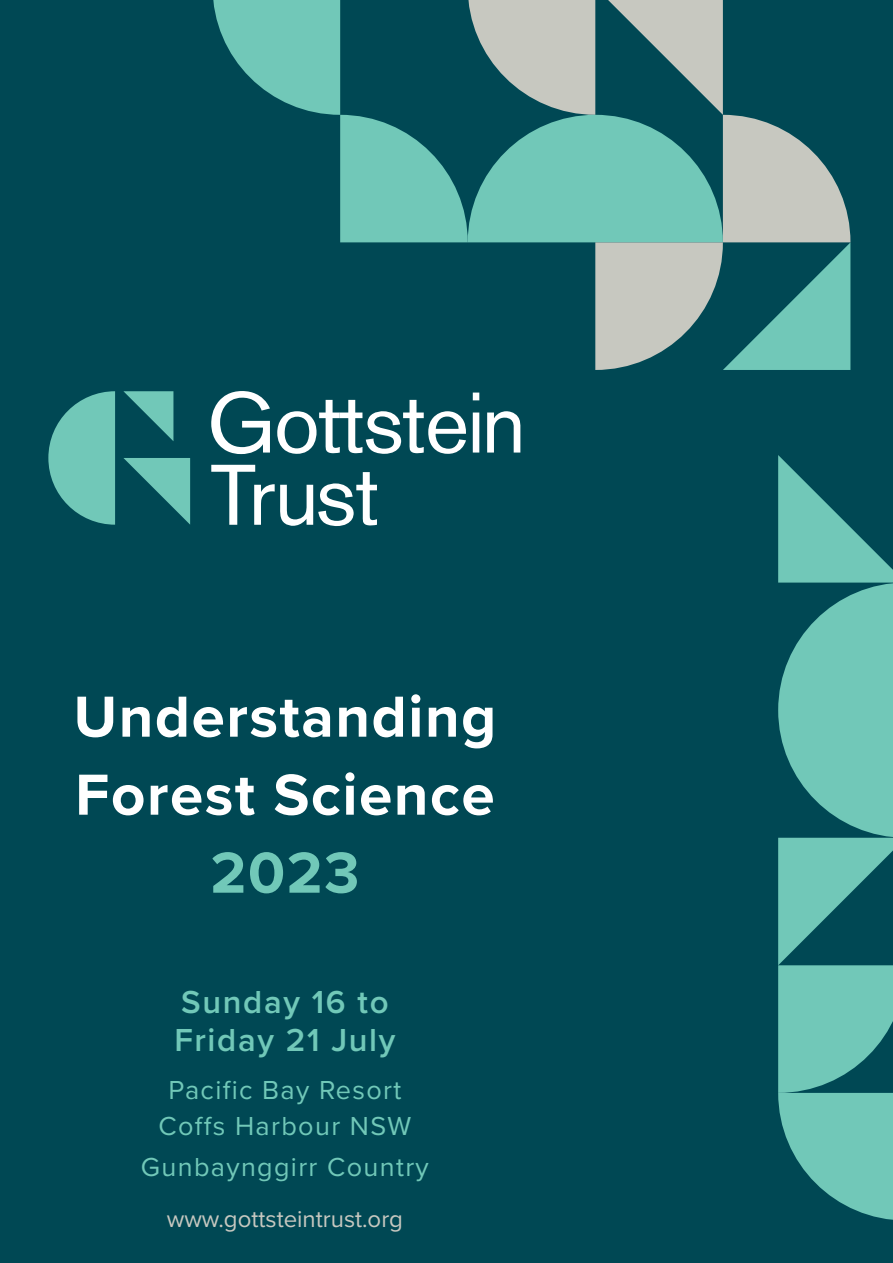
<style>
.page{position:relative;width:893px;height:1263px;background:#004854}
.page>*{position:absolute;margin:0;border:0;box-sizing:border-box;transform-origin:0 0}
.t1{font:700 60px/78px "Proxima Nova";letter-spacing:.025em;color:#fff;text-align:center}
.t2{font:600 33px/37.5px "Proxima Nova";letter-spacing:.05em;color:#71c8b8}
.t3{font:27px/36px "Proxima Nova";letter-spacing:.05em;color:#71c8b8;text-align:center}
.t4{font:24px "Proxima Nova";color:#c7c8c0}
.s1{color:#71c8b8}
</style>
<div class="page">
<svg style="left:213px;top:0;width:637px;height:370px"></svg>
<svg style="left:778px;top:455px;width:115px;height:765px"></svg>
<svg style="left:48px;top:391px;width:67px;height:134px"></svg>
<svg style="left:123px;top:391px;width:50px;height:50px"></svg>
<svg style="left:123px;top:458px;width:67px;height:67px"></svg>
<svg style="left:211px;top:391px;width:59px;height:63px"></svg>
<svg style="left:277px;top:400px;width:189px;height:54px"></svg>
<svg style="left:473px;top:393px;width:6px;height:59px"></svg>
<svg style="left:487px;top:411px;width:34px;height:41px"></svg>
<svg style="left:211px;top:465px;width:166px;height:61px"></svg>
<p class="t1" style="left:74px;top:676px;width:424px">Understanding<br>Forest Science<br><span class="s1">2023</span></p>
<p class="t2" style="left:174px;top:982px;width:223px">Sunday 16 to<br>Friday 21 July</p>
<p class="t3" style="left:158px;top:1071px;width:254px">Pacific Bay Resort<br>Coffs Harbour NSW</p>
<p class="t3" style="left:141px;top:1147px;width:289px">Gunbaynggirr Country</p>
<p class="t4" style="left:167px;top:1201px;width:238px">www.gottsteintrust.org</p>
</div>
